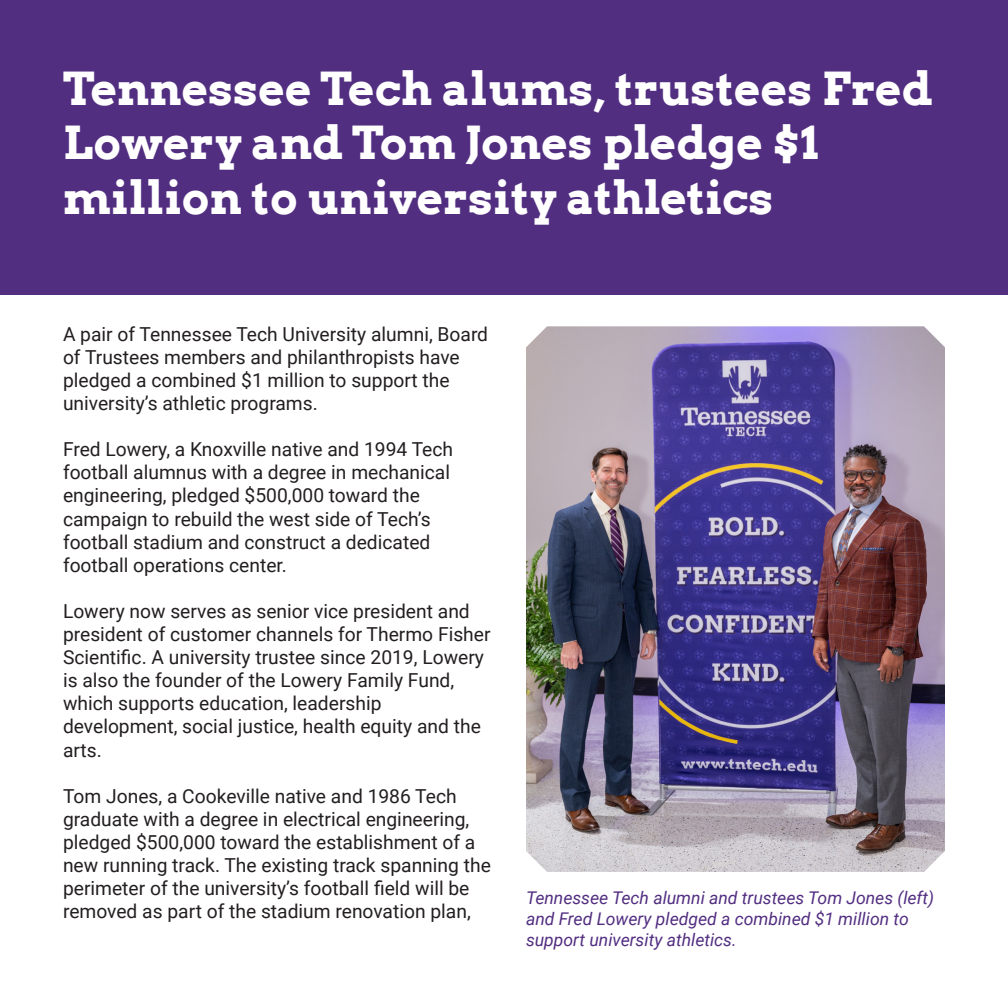
<style>
.page{position:relative;width:1008px;height:1008px;background:#fff}
.page>*{position:absolute;margin:0;border:0;box-sizing:border-box;transform-origin:0 0}
.t1{font:700 45.5px/54.6px "Arvo";letter-spacing:.01em;color:#fff}
.t2{font:19.25px/23.1px "Roboto";color:#231f20}
.t3{font:italic 17.5px/21px "Roboto";color:#522e81}
</style>
<div class="page">
<div style="left:0;top:0;width:1008px;height:295px;background:#522e81"></div>
<img style="left:526px;top:326px;width:419px;height:546px">
<p class="t1" style="left:63px;top:60px;width:871px">Tennessee Tech alums, trustees Fred<br>Lowery and Tom Jones pledge $1 million to university athletics</p>
<p class="t2" style="left:63px;top:322px;width:427px">A pair of Tennessee Tech University alumni, Board of Trustees members and philanthropists have pledged a combined $1 million to support the university’s athletic programs.</p>
<p class="t2" style="left:63px;top:437px;width:392px">Fred Lowery, a Knoxville native and 1994 Tech football alumnus with a degree in mechanical engineering, pledged $500,000 toward the campaign to rebuild the west side of Tech’s football stadium and construct a dedicated football operations center.</p>
<p class="t2" style="left:63px;top:599px;width:429px">Lowery now serves as senior vice president and president of customer channels for Thermo Fisher Scientific. A university trustee since 2019, Lowery is also the founder of the Lowery Family Fund, which supports education, leadership development, social justice, health equity and the arts.</p>
<p class="t2" style="left:63px;top:784px;width:429px">Tom Jones, a Cookeville native and 1986 Tech graduate with a degree in electrical engineering, pledged $500,000 toward the establishment of a new running track. The existing track spanning the perimeter of the university’s football field will be removed as part of the stadium renovation plan,</p>
<p class="t3" style="left:526px;top:886px;width:410px">Tennessee Tech alumni and trustees Tom Jones (left) and Fred Lowery pledged a combined $1 million to support university athletics.</p>
</div>
